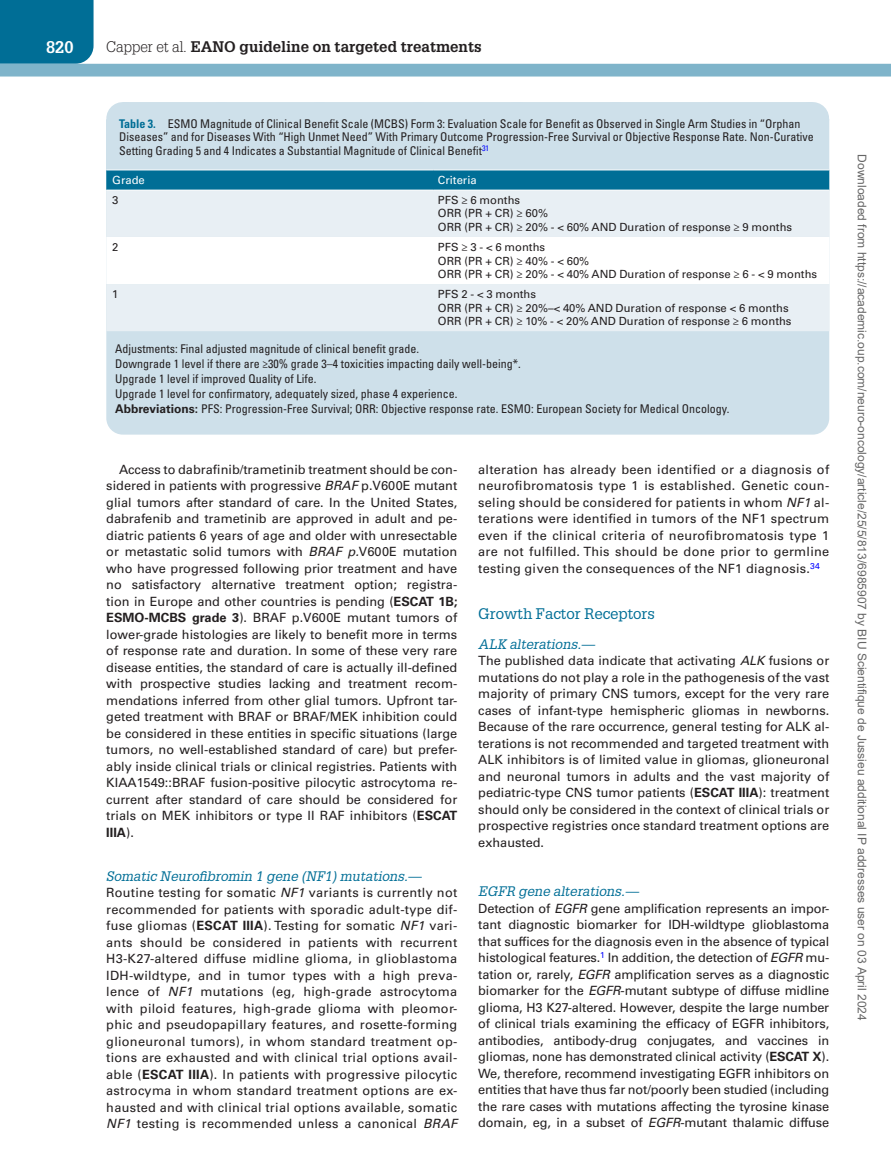
<style>
.page{position:relative;width:891px;height:1175px;background:#fff}
.page>*{position:absolute;margin:0;border:0;box-sizing:border-box;transform-origin:0 0}
.t1{font:700 16.5px "Glypha LT Std";color:#fff}
.t2{font:700 15px "Glypha LT Std";color:#231f20}
.t3{font:15px "Glypha LT Std";color:#006e96}
.t4{font:italic 13.5px "Glypha LT Std";color:#006e96}
.t5{font:12.75px/16.5px "Univers LT Std";color:#231f20;text-align:justify}
.t6{font:condensed 12px/15px "Univers LT Std";color:#231f20}
.t7{font:12px "Arial";color:#666}
.t8{font:11.25px/13.5px "Univers LT Std";color:#231f20}
.t9{font:11.25px "Univers LT Std";color:#fff}
.s1{font-weight:300}
.s2{font-weight:700;color:#006e96}
.s3{font-weight:700;font-stretch:normal}
.s4{font-style:italic}
.s5{font-weight:700}
</style>
<div class="page">
<div style="left:0;top:0;width:94px;height:64px;background:#006e96"></div>
<div style="left:0;top:64px;width:891px;height:12px;background:#7fb4ca"></div>
<div style="left:106px;top:119px;width:723px;height:315px;background:#cee0ea"></div>
<div style="left:106px;top:120px;width:723px;height:53px;background:#cee0ea"></div>
<div style="left:123px;top:102px;width:689px;height:33px;background:#cee0ea"></div>
<hr style="left:812px;top:102px;width:1px;height:33px;background:#cee0ea">
<div style="left:106px;top:171px;width:723px;height:19px;background:#006e96"></div>
<div style="left:106px;top:191px;width:723px;height:140px;background:#e8eff4"></div>
<svg style="left:106px;top:237px;width:723px;height:47px"></svg>
<hr style="left:106px;top:170px;width:327px;height:1px;background:#fff">
<hr style="left:106px;top:190px;width:327px;height:1px;background:#fff">
<hr style="left:433px;top:170px;width:396px;height:1px;background:#fff">
<hr style="left:433px;top:190px;width:396px;height:1px;background:#fff">
<p class="t1" style="left:46px;top:37px;width:29px">820</p>
<p class="t2" style="left:106px;top:37px;width:377px"><span class="s1">Capper et al.</span> EANO guideline on targeted treatments</p>
<p class="t6" style="left:119px;top:116px;width:696px;line-height:13.5px"><span class="s2">Table 3.</span> ESMO Magnitude of Clinical Benefit Scale (MCBS) Form 3: Evaluation Scale for Benefit as Observed in Single Arm Studies in “Orphan<br>Diseases” and for Diseases With “High Unmet Need” With Primary Outcome Progression-Free Survival or Objective Response Rate. Non-Curative<br>Setting Grading 5 and 4 Indicates a Substantial Magnitude of Clinical Benefit<sup>31</sup></p>
<p class="t9" style="left:112px;top:173px;width:34px">Grade</p>
<p class="t9" style="left:438px;top:173px;width:40px">Criteria</p>
<p class="t8" style="left:112px;top:193px;width:8px">3</p>
<p class="t8" style="left:438px;top:193px;width:356px">PFS ≥ 6 months<br>ORR (PR + CR) ≥ 60%<br>ORR (PR + CR) ≥ 20% - &lt; 60% AND Duration of response ≥ 9 months</p>
<p class="t8" style="left:112px;top:240px;width:8px">2</p>
<p class="t8" style="left:438px;top:240px;width:381px">PFS ≥ 3 - &lt; 6 months<br>ORR (PR + CR) ≥ 40% - &lt; 60%<br>ORR (PR + CR) ≥ 20% - &lt; 40% AND Duration of response ≥ 6 - &lt; 9 months</p>
<p class="t8" style="left:112px;top:287px;width:8px">1</p>
<p class="t8" style="left:438px;top:287px;width:355px">PFS 2 - &lt; 3 months<br>ORR (PR + CR) ≥ 20%–&lt; 40% AND Duration of response &lt; 6 months<br>ORR (PR + CR) ≥ 10% - &lt; 20% AND Duration of response ≥ 6 months</p>
<p class="t6" style="left:115px;top:341px;width:616px">Adjustments: Final adjusted magnitude of clinical benefit grade.<br>Downgrade 1 level if there are ≥30% grade 3–4 toxicities impacting daily well-being*.<br>Upgrade 1 level if improved Quality of Life.<br>Upgrade 1 level for confirmatory, adequately sized, phase 4 experience.<br><span class="s3">Abbreviations:</span> PFS: Progression-Free Survival; ORR: Objective response rate. ESMO: European Society for Medical Oncology.</p>
<p class="t5" style="left:106px;top:461px;width:353px;text-indent:13px">Access to dabrafinib/trametinib treatment should be con&shy;sidered in patients with progressive <span class="s4">BRAF</span> p.V600E mutant glial tumors after standard of care. In the United States, dabrafenib and trametinib are approved in adult and pe&shy;diatric patients 6 years of age and older with unresectable or metastatic solid tumors with <span class="s4">BRAF p.</span>V600E mutation who have progressed following prior treatment and have no satisfactory alternative treatment option; registra&shy;tion in Europe and other countries is pending (<span class="s5">ESCAT 1B; ESMO-MCBS grade 3</span>). BRAF p.V600E mutant tumors of lower-grade histologies are likely to benefit more in terms of response rate and duration. In some of these very rare disease entities, the standard of care is actually ill-defined with prospective studies lacking and treatment recom&shy;mendations inferred from other glial tumors. Upfront tar&shy;geted treatment with BRAF or BRAF/MEK inhibition could be considered in these entities in specific situations (large tumors, no well-established standard of care) but prefer&shy;ably inside clinical trials or clinical registries. Patients with KIAA1549::BRAF fusion-positive pilocytic astrocytoma re&shy;current after standard of care should be considered for trials on MEK inhibitors or type II RAF inhibitors (<span class="s5">ESCAT IIIA</span>).</p>
<p class="t4" style="left:106px;top:867px;width:317px">Somatic Neurofibromin 1 gene (NF1) mutations.—</p>
<p class="t5" style="left:106px;top:884px;width:353px">Routine testing for somatic <span class="s4">NF1</span> variants is currently not recommended for patients with sporadic adult-type dif&shy;fuse gliomas (<span class="s5">ESCAT IIIA</span>). Testing for somatic <span class="s4">NF1</span> vari&shy;ants should be considered in patients with recurrent H3-K27-altered diffuse midline glioma, in glioblastoma IDH-wildtype, and in tumor types with a high preva&shy;lence of <span class="s4">NF1</span> mutations (eg, high-grade astrocytoma with piloid features, high-grade glioma with pleomor&shy;phic and pseudopapillary features, and rosette-forming glioneuronal tumors), in whom standard treatment op&shy;tions are exhausted and with clinical trial options avail&shy;able (<span class="s5">ESCAT IIIA</span>). In patients with progressive pilocytic astrocyma in whom standard treatment options are ex&shy;hausted and with clinical trial options available, somatic <span class="s4">NF1</span> testing is recommended unless a canonical <span class="s4">BRAF</span></p>
<p class="t5" style="left:478px;top:461px;width:353px">alteration has already been identified or a diagnosis of neurofibromatosis type 1 is established. Genetic coun&shy;seling should be considered for patients in whom <span class="s4">NF1</span> al&shy;terations were identified in tumors of the NF1 spectrum even if the clinical criteria of neurofibromatosis type 1 are not fulfilled. This should be done prior to germline testing given the consequences of the NF1 diagnosis.<sup>34</sup></p>
<p class="t3" style="left:478px;top:605px;width:178px">Growth Factor Receptors</p>
<p class="t4" style="left:478px;top:635px;width:118px">ALK alterations.—</p>
<p class="t5" style="left:478px;top:652px;width:353px">The published data indicate that activating <span class="s4">ALK</span> fusions or mutations do not play a role in the pathogenesis of the vast majority of primary CNS tumors, except for the very rare cases of infant-type hemispheric gliomas in newborns.<br>Because of the rare occurrence, general testing for ALK al&shy;terations is not recommended and targeted treatment with ALK inhibitors is of limited value in gliomas, glioneuronal and neuronal tumors in adults and the vast majority of pediatric-type CNS tumor patients (<span class="s5">ESCAT IIIA</span>): treatment should only be considered in the context of clinical trials or prospective registries once standard treatment options are exhausted.</p>
<p class="t4" style="left:478px;top:883px;width:162px">EGFR gene alterations.—</p>
<p class="t5" style="left:478px;top:900px;width:353px">Detection of <span class="s4">EGFR</span> gene amplification represents an impor&shy;tant diagnostic biomarker for IDH-wildtype glioblastoma that suffices for the diagnosis even in the absence of typical histological features.<sup>1</sup> In addition, the detection of <span class="s4">EGFR</span> mu&shy;tation or, rarely, <span class="s4">EGFR</span> amplification serves as a diagnostic biomarker for the <span class="s4">EGFR</span>-mutant subtype of diffuse midline glioma, H3 K27-altered. However, despite the large number of clinical trials examining the efficacy of EGFR inhibitors, antibodies, antibody-drug conjugates, and vaccines in gliomas, none has demonstrated clinical activity (<span class="s5">ESCAT X</span>).<br>We, therefore, recommend investigating EGFR inhibitors on entities that have thus far not/poorly been studied (including the rare cases with mutations affecting the tyrosine kinase domain, eg, in a subset of <span class="s4">EGFR</span>-mutant thalamic diffuse</p>
<p class="t7" style="left:866px;top:154px;width:867px;rotate:90deg">Downloaded from https://academic.oup.com/neuro-oncology/article/25/5/813/6985907 by BIU Scientifique de Jussieu additional IP addresses user on 03 April 2024</p>
</div>
